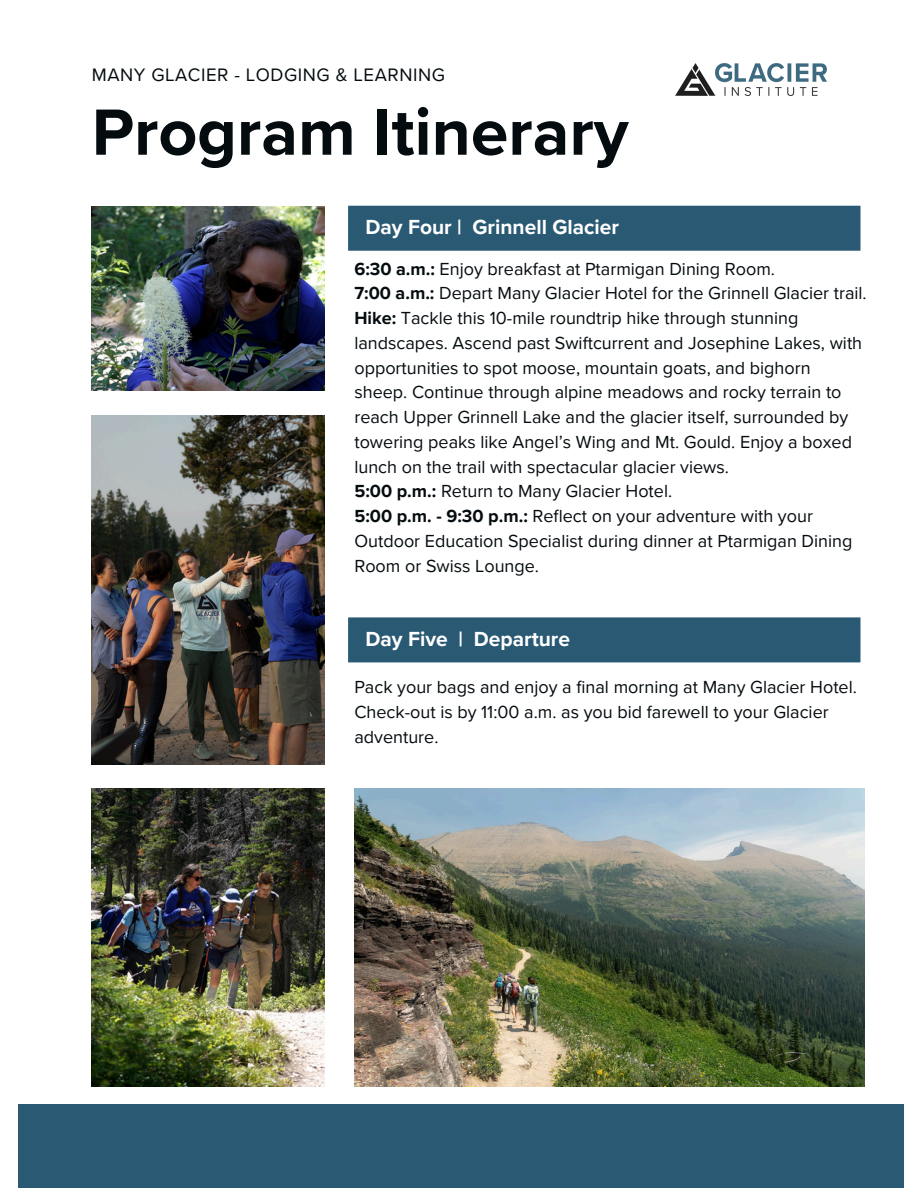
<style>
.page{position:relative;width:918px;height:1188px;background:#fff}
.page>*{position:absolute;margin:0;border:0;box-sizing:border-box;transform-origin:0 0}
.t1{font:700 67.8px "Proxima Nova";color:#050c0f}
.t2{font:700 21px "Proxima Nova";color:#fff}
.t3{font:18.6px "Proxima Nova";letter-spacing:.03em;color:#050c0f}
.t4{font:18px/24.8px "Proxima Nova";color:#050c0f}
.s1{font-weight:700}
</style>
<div class="page">
<div style="left:18px;top:1104px;width:886px;height:84px;background:#295973"></div>
<img style="left:92px;top:415px;width:233px;height:349px">
<img style="left:92px;top:788px;width:233px;height:299px">
<img style="left:92px;top:207px;width:233px;height:183px">
<img style="left:675px;top:63px;width:152px;height:32px">
<div style="left:348px;top:206px;width:512px;height:45px;background:#295973"></div>
<div style="left:348px;top:617px;width:512px;height:45px;background:#295973"></div>
<img style="left:354px;top:788px;width:510px;height:299px">
<p class="t3" style="left:92px;top:63px;width:355px">MANY GLACIER - LODGING &amp; LEARNING</p>
<p class="t1" style="left:92px;top:92px;width:538px">Program Itinerary</p>
<p class="t2" style="left:365px;top:215px;width:255px">Day Four | Grinnell Glacier</p>
<p class="t4" style="left:354px;top:257px;width:422px"><span class="s1">6:30 a.m.:</span> Enjoy breakfast at Ptarmigan Dining Room.</p>
<p class="t4" style="left:354px;top:282px;width:514px"><span class="s1">7:00 a.m.:</span> Depart Many Glacier Hotel for the Grinnell Glacier trail.</p>
<h2 class="t4" style="left:354px;top:306px;width:509px"><span class="s1">Hike:</span> Tackle this 10-mile roundtrip hike through stunning landscapes. Ascend past Swiftcurrent and Josephine Lakes, with opportunities to spot moose, mountain goats, and bighorn sheep. Continue through alpine meadows and rocky terrain to reach Upper Grinnell Lake and the glacier itself, surrounded by towering peaks like Angel’s Wing and Mt. Gould. Enjoy a boxed lunch on the trail with spectacular glacier views.</h2>
<p class="t4" style="left:354px;top:480px;width:319px"><span class="s1">5:00 p.m.:</span> Return to Many Glacier Hotel.</p>
<p class="t4" style="left:354px;top:504px;width:500px"><span class="s1">5:00 p.m. - 9:30 p.m.:</span> Reflect on your adventure with your<br>Outdoor Education Specialist during dinner at Ptarmigan Dining<br>Room or Swiss Lounge.</p>
<h2 class="t2" style="left:365px;top:626px;width:206px">Day Five | Departure</h2>
<p class="t4" style="left:354px;top:675px;width:504px">Pack your bags and enjoy a final morning at Many Glacier Hotel.<br>Check-out is by 11:00 a.m. as you bid farewell to your Glacier adventure.</p>
</div>
